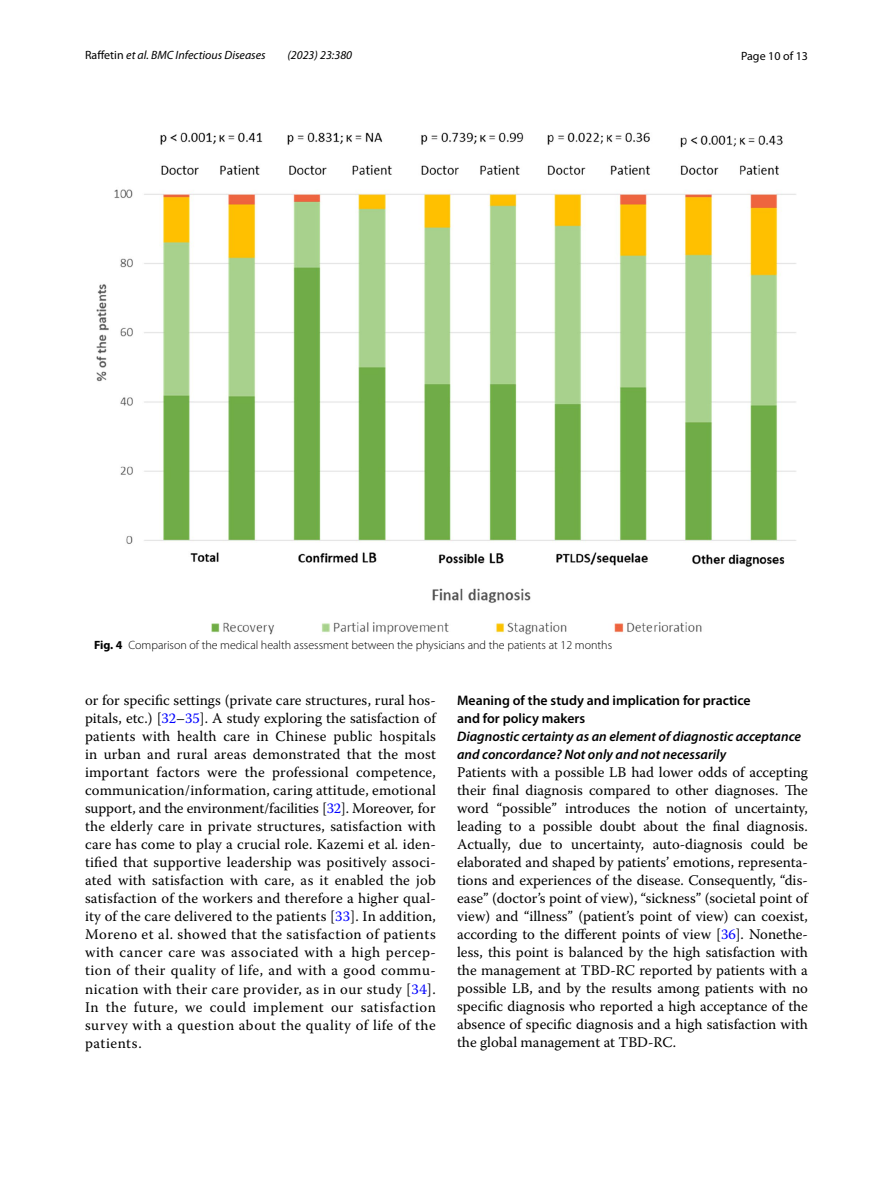
<style>
.page{position:relative;width:893px;height:1187px;background:#fff}
.page>*{position:absolute;margin:0;border:0;box-sizing:border-box;transform-origin:0 0}
.t1{font:14.7px/18px "Warnock Pro";letter-spacing:.02em;color:#000;text-align:justify}
.t2{font:italic 600 13.8px/18px "Myriad Pro";color:#000}
.t3{font:600 13.8px/18px "Myriad Pro";color:#000}
.t4{font:300 12px "Myriad Pro";color:#000}
.t5{font:italic 12px "Myriad Pro";color:#000}
.t6{font:12px "Myriad Pro";color:#000}
.s1{font-style:normal}
.s2{font-weight:700}
.s3{color:#00f}
.s4{font-style:italic}
</style>
<div class="page">
<img style="left:96px;top:133px;width:700px;height:501px">
<p class="t5" style="left:85px;top:48px;width:182px"><span class="s1">Raffetin</span> et al. BMC Infectious Diseases</p>
<p class="t5" style="left:287px;top:48px;width:66px">(2023) 23:380</p>
<p class="t6" style="left:741px;top:48px;width:68px">Page 10 of 13</p>
<p class="t4" style="left:94px;top:638px;width:520px"><span class="s2">Fig. 4</span> Comparison of the medical health assessment between the physicians and the patients at 12 months</p>
<p class="t1" style="left:85px;top:691px;width:352px">or for specific settings (private care structures, rural hos&shy;pitals, etc.) [<span class="s3">32</span>–<span class="s3">35</span>]. A study exploring the satisfaction of patients with health care in Chinese public hospitals in urban and rural areas demonstrated that the most important factors were the professional competence, communication/information, caring attitude, emotional support, and the environment/facilities [<span class="s3">32</span>]. Moreover, for the elderly care in private structures, satisfaction with care has come to play a crucial role. Kazemi et al<span class="s4">.</span> iden&shy;tified that supportive leadership was positively associ&shy;ated with satisfaction with care, as it enabled the job satisfaction of the workers and therefore a higher qual&shy;ity of the care delivered to the patients [<span class="s3">33</span>]. In addition, Moreno et al. showed that the satisfaction of patients with cancer care was associated with a high percep&shy;tion of their quality of life, and with a good commu&shy;nication with their care provider, as in our study [<span class="s3">34</span>].<br>In the future, we could implement our satisfaction survey with a question about the quality of life of the patients.</p>
<p class="t3" style="left:457px;top:691px;width:295px">Meaning of the study and implication for practice and for policy makers</p>
<p class="t2" style="left:457px;top:727px;width:345px">Diagnostic certainty as an element of diagnostic acceptance and concordance? Not only and not necessarily</p>
<p class="t1" style="left:457px;top:762px;width:352px">Patients with a possible LB had lower odds of accepting their final diagnosis compared to other diagnoses. The word “possible” introduces the notion of uncertainty, leading to a possible doubt about the final diagnosis.<br>Actually, due to uncertainty, auto-diagnosis could be elaborated and shaped by patients’ emotions, representa&shy;tions and experiences of the disease. Consequently, “dis&shy;ease” (doctor’s point of view), “sickness” (societal point of view) and “illness” (patient’s point of view) can coexist, according to the different points of view [<span class="s3">36</span>]. Nonethe&shy;less, this point is balanced by the high satisfaction with the management at TBD-RC reported by patients with a possible LB, and by the results among patients with no specific diagnosis who reported a high acceptance of the absence of specific diagnosis and a high satisfaction with the global management at TBD-RC.</p>
</div>
